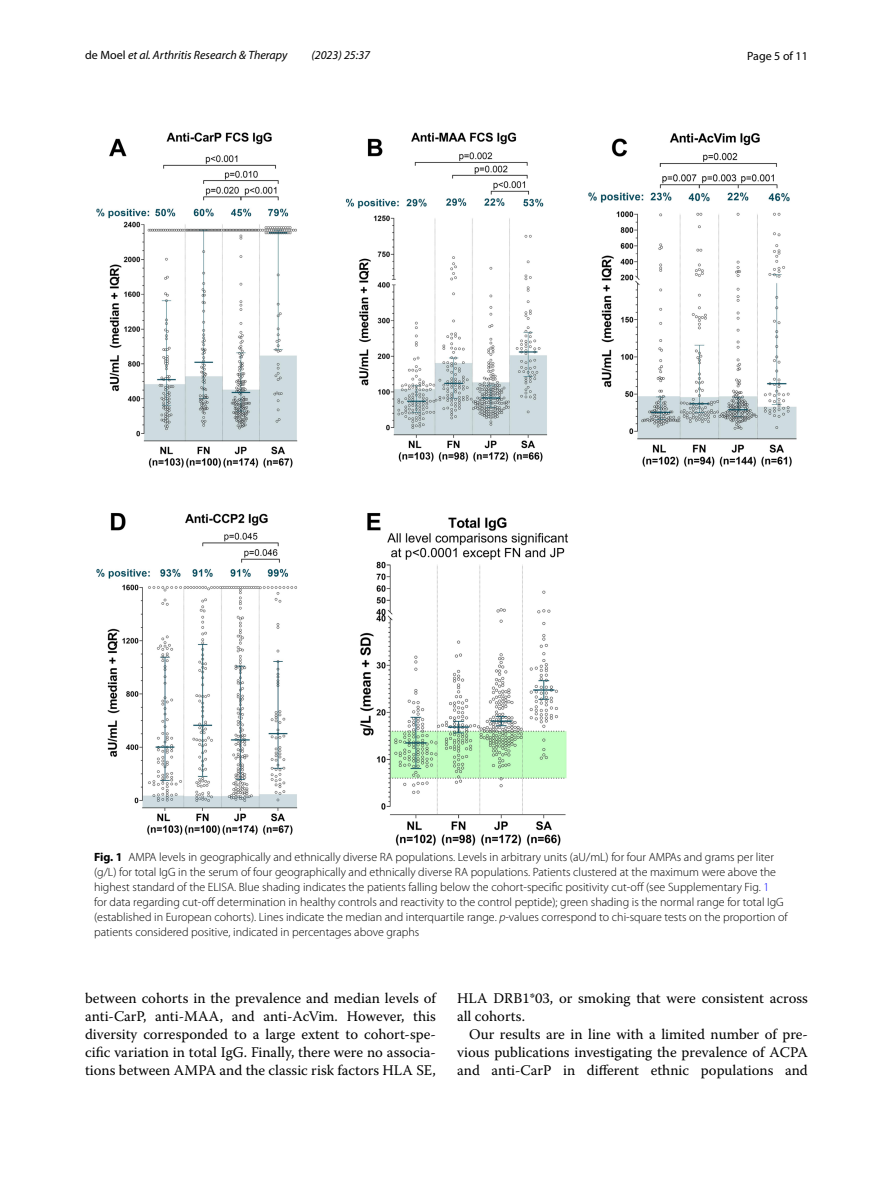
<style>
.page{position:relative;width:893px;height:1187px;background:#fff}
.page>*{position:absolute;margin:0;border:0;box-sizing:border-box;transform-origin:0 0}
.t1{font:14.7px/18px "Warnock Pro";color:#000;text-align:justify}
.t2{font:300 12px/15px "Myriad Pro";color:#000}
.t3{font:italic 12px "Myriad Pro";color:#000}
.t4{font:12px "Myriad Pro";color:#000}
.s1{font-style:normal}
.s2{font-weight:700}
.s3{color:#00f}
.s4{font-style:italic}
</style>
<div class="page">
<img style="left:96px;top:133px;width:701px;height:712px">
<p class="t3" style="left:85px;top:48px;width:204px"><span class="s1">de Moel</span> et al. Arthritis Research &amp; Therapy</p>
<p class="t3" style="left:311px;top:48px;width:60px">(2023) 25:37</p>
<p class="t4" style="left:747px;top:48px;width:62px">Page 5 of 11</p>
<p class="t2" style="left:94px;top:849px;width:695px"><span class="s2">Fig. 1</span> AMPA levels in geographically and ethnically diverse RA populations. Levels in arbitrary units (aU/mL) for four AMPAs and grams per liter (g/L) for total IgG in the serum of four geographically and ethnically diverse RA populations. Patients clustered at the maximum were above the highest standard of the ELISA. Blue shading indicates the patients falling below the cohort-specific positivity cut-off (see Supplementary Fig. <span class="s3">1<br></span>for data regarding cut-off determination in healthy controls and reactivity to the control peptide); green shading is the normal range for total IgG (established in European cohorts). Lines indicate the median and interquartile range. <span class="s4">p</span>-values correspond to chi-square tests on the proportion of patients considered positive, indicated in percentages above graphs</p>
<p class="t1" style="left:85px;top:988px;width:352px">between cohorts in the prevalence and median levels of anti-CarP, anti-MAA, and anti-AcVim. However, this diversity corresponded to a large extent to cohort-spe&shy;cific variation in total IgG. Finally, there were no associa&shy;tions between AMPA and the classic risk factors HLA SE,</p>
<p class="t1" style="left:457px;top:988px;width:352px">HLA DRB1*03, or smoking that were consistent across all cohorts.</p>
<p class="t1" style="left:457px;top:1024px;width:352px;text-indent:12px">Our results are in line with a limited number of pre&shy;vious publications investigating the prevalence of ACPA and anti-CarP in different ethnic populations and</p>
</div>
